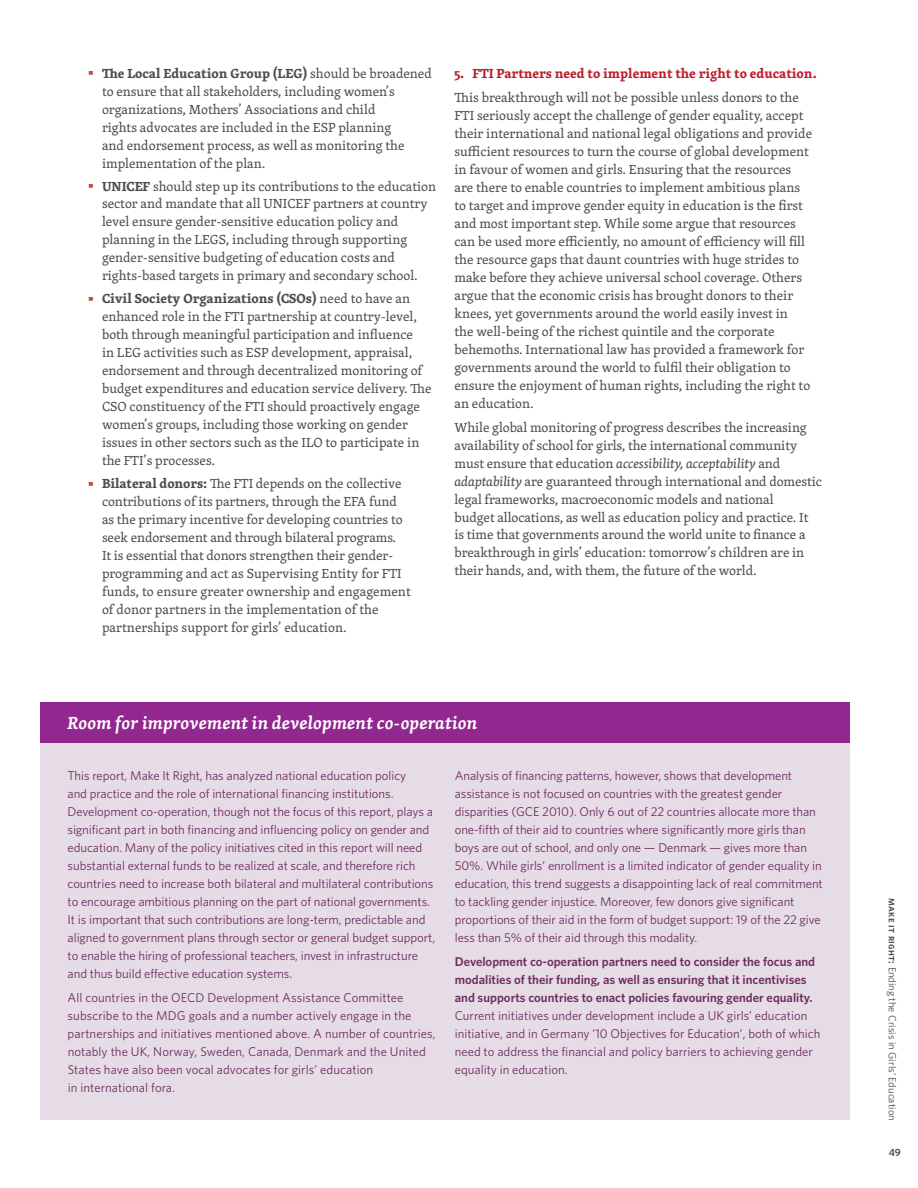
<style>
.page{position:relative;width:918px;height:1188px;background:#fff}
.page>*{position:absolute;margin:0;border:0;box-sizing:border-box;transform-origin:0 0}
.t1{font:italic 600 18px "Skolar";letter-spacing:.01em;color:#fff}
.t2{font:13.5px/18px "Skolar";color:#4d4d4f}
.t3{font:700 13.5px "Skolar";color:#be1e2d}
.t4{font:12.75px/18px "Whitney";letter-spacing:-.005em;color:#6d2d5f}
.t5{font:600 12.75px/18px "Whitney";color:#6d2d5f}
.t6{font:10.5px "Whitney";color:#4d4d4f}
.t7{font:600 10.5px "Whitney";color:#4d4d4f}
.s1{font-size:21px;color:#c64740}
.s2{font-weight:700}
.s3{font-style:italic}
.s4{font-family:"Whitney Semibold SC"}
</style>
<div class="page">
<div style="left:40px;top:742px;width:810px;height:378px;background:#e6dce6"></div>
<div style="left:40px;top:702px;width:810px;height:40px;background:#92278f"></div>
<p class="t2" style="left:102px;top:64px;width:331px;text-indent:-16px"><span class="s1">■</span> <span class="s2">The Local Education Group (LEG)</span> should be broadened to ensure that all stakeholders, including women’s organizations, Mothers’ Associations and child<br>rights advocates are included in the ESP planning<br>and endorsement process, as well as monitoring the implementation of the plan.</p>
<p class="t2" style="left:102px;top:177px;width:336px;text-indent:-16px"><span class="s1">■</span> <span class="s2">UNICEF</span> should step up its contributions to the education sector and mandate that all UNICEF partners at country level ensure gender-sensitive education policy and planning in the LEGS, including through supporting gender-sensitive budgeting of education costs and rights-based targets in primary and secondary school.</p>
<p class="t2" style="left:102px;top:289px;width:331px;text-indent:-16px"><span class="s1">■</span> <span class="s2">Civil Society Organizations (CSOs)</span> need to have an enhanced role in the FTI partnership at country-level, both through meaningful participation and influence<br>in LEG activities such as ESP development, appraisal, endorsement and through decentralized monitoring of budget expenditures and education service delivery. The CSO constituency of the FTI should proactively engage women’s groups, including those working on gender issues in other sectors such as the ILO to participate in the FTI’s processes.</p>
<p class="t2" style="left:102px;top:474px;width:310px;text-indent:-16px"><span class="s1">■</span> <span class="s2">Bilateral donors:</span> The FTI depends on the collective contributions of its partners, through the EFA fund as the primary incentive for developing countries to seek endorsement and through bilateral programs.<br>It is essential that donors strengthen their gender&shy;programming and act as Supervising Entity for FTI funds, to ensure greater ownership and engagement of donor partners in the implementation of the partnerships support for girls’ education.</p>
<p class="t3" style="left:454px;top:62px;width:364px">5. FTI Partners need to implement the right to education.</p>
<p class="t2" style="left:454px;top:88px;width:359px">This breakthrough will not be possible unless donors to the FTI seriously accept the challenge of gender equality, accept their international and national legal obligations and provide sufficient resources to turn the course of global development in favour of women and girls. Ensuring that the resources are there to enable countries to implement ambitious plans to target and improve gender equity in education is the first and most important step. While some argue that resources can be used more efficiently, no amount of efficiency will fill the resource gaps that daunt countries with huge strides to make before they achieve universal school coverage. Others argue that the economic crisis has brought donors to their knees, yet governments around the world easily invest in<br>the well-being of the richest quintile and the corporate behemoths. International law has provided a framework for governments around the world to fulfil their obligation to ensure the enjoyment of human rights, including the right to an education.</p>
<p class="t2" style="left:454px;top:418px;width:369px">While global monitoring of progress describes the increasing availability of school for girls, the international community must ensure that education <span class="s3">accessibility, acceptability</span> and <span class="s3">adaptability</span> are guaranteed through international and domestic legal frameworks, macroeconomic models and national<br>budget allocations, as well as education policy and practice. It<br>is time that governments around the world unite to finance a breakthrough in girls’ education: tomorrow’s children are in their hands, and, with them, the future of the world.</p>
<h1 class="t1" style="left:68px;top:709px;width:411px">Room for improvement in development co-operation</h1>
<p class="t4" style="left:68px;top:766px;width:369px">This report, Make It Right, has analyzed national education policy<br>and practice and the role of international financing institutions.<br>Development co-operation, though not the focus of this report, plays a significant part in both financing and influencing policy on gender and education. Many of the policy initiatives cited in this report will need substantial external funds to be realized at scale, and therefore rich countries need to increase both bilateral and multilateral contributions to encourage ambitious planning on the part of national governments.<br>It is important that such contributions are long-term, predictable and aligned to government plans through sector or general budget support, to enable the hiring of professional teachers, invest in infrastructure and thus build effective education systems.</p>
<p class="t4" style="left:68px;top:988px;width:370px">All countries in the OECD Development Assistance Committee subscribe to the MDG goals and a number actively engage in the partnerships and initiatives mentioned above. A number of countries, notably the UK, Norway, Sweden, Canada, Denmark and the United States have also been vocal advocates for girls’ education<br>in international fora.</p>
<p class="t4" style="left:455px;top:766px;width:370px">Analysis of financing patterns, however, shows that development assistance is not focused on countries with the greatest gender disparities (GCE 2010). Only 6 out of 22 countries allocate more than one-fifth of their aid to countries where significantly more girls than boys are out of school, and only one — Denmark — gives more than 50%. While girls’ enrollment is a limited indicator of gender equality in education, this trend suggests a disappointing lack of real commitment to tackling gender injustice. Moreover, few donors give significant proportions of their aid in the form of budget support: 19 of the 22 give less than 5% of their aid through this modality.</p>
<p class="t5" style="left:455px;top:952px;width:362px">Development co-operation partners need to consider the focus and modalities of their funding, as well as ensuring that it incentivises and supports countries to enact policies favouring gender equality.</p>
<p class="t4" style="left:455px;top:1006px;width:367px">Current initiatives under development include a UK girls’ education initiative, and in Germany ’10 Objectives for Education’, both of which need to address the financial and policy barriers to achieving gender equality in education.</p>
<p class="t6" style="left:899px;top:898px;width:224px;rotate:90deg"><span class="s4">make it right:</span> Ending the Crisis in Girls’ Education</p>
<p class="t7" style="left:889px;top:1145px;width:14px">49</p>
</div>
